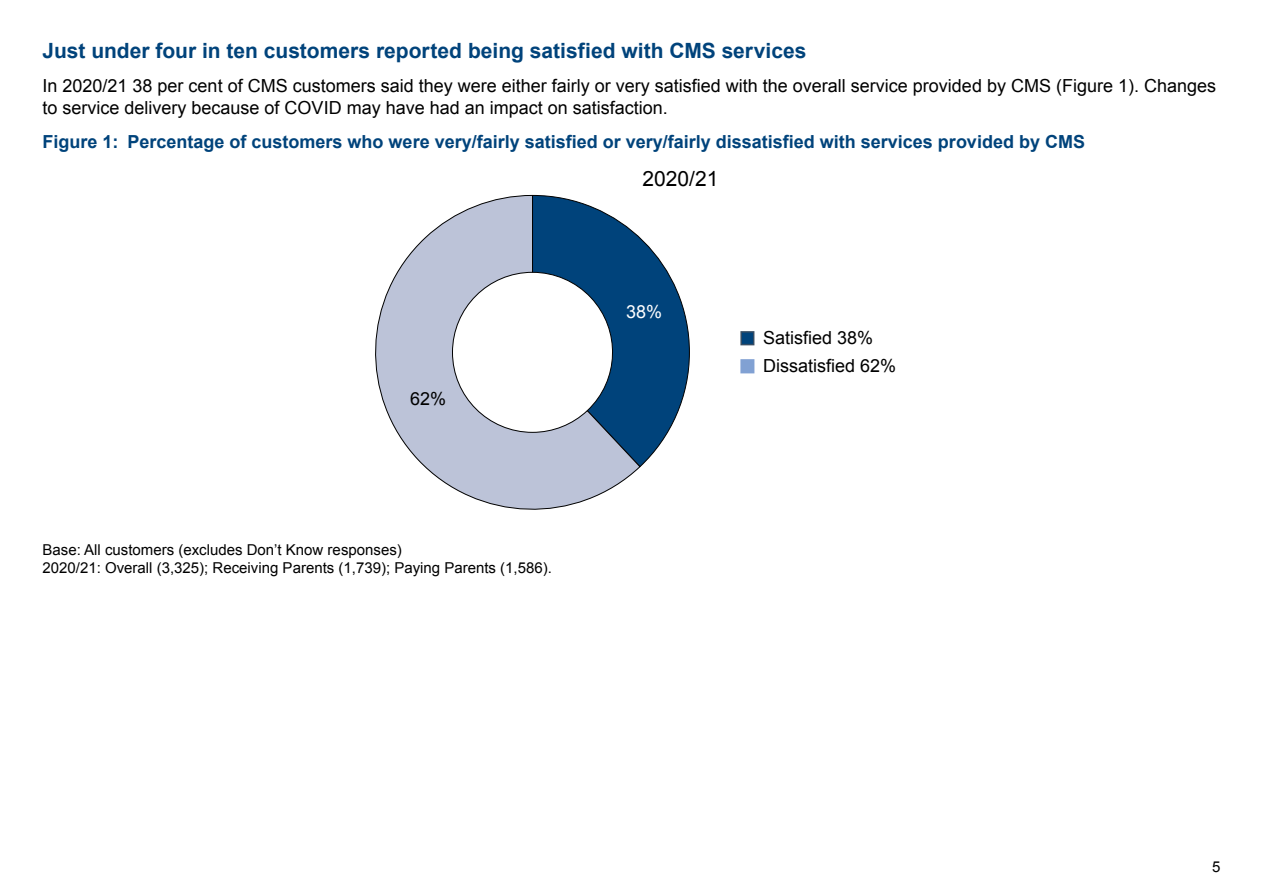
<style>
.page{position:relative;width:1263px;height:893px;background:#fff}
.page>*{position:absolute;margin:0;border:0;box-sizing:border-box;transform-origin:0 0}
.Heading_2{font:700 21px "Arial";color:#00437b}
.t1{font:21px "Arial";color:#000}
.Body_Text{font:18px/21.6px "Arial";color:#000}
.Table_Figure_Heading{font:700 18px "Arial";color:#00437b}
.t2{font:18px "Arial";color:#fff}
.Source{font:15px/18px "Arial";color:#000}
</style>
<div class="page">
<svg style="left:640px;top:237px;width:50px;height:230px"></svg>
<svg style="left:375px;top:195px;width:265px;height:315px"></svg>
<div style="left:741px;top:332px;width:13px;height:13px;background:#00437b"></div>
<div style="left:740px;top:331px;width:14px;height:14px;border:2px solid #374d63"></div>
<div style="left:741px;top:360px;width:13px;height:13px;background:#81a1d3"></div>
<div style="left:740px;top:359px;width:14px;height:14px;border:2px solid #81a1d3"></div>
<h3 class="Heading_2" style="left:43px;top:37px;width:765px">Just under four in ten customers reported being satisfied with CMS services</h3>
<p class="Body_Text" style="left:43px;top:75px;width:1175px">In 2020/21 38 per cent of CMS customers said they were either fairly or very satisfied with the overall service provided by CMS (Figure 1). Changes to service delivery because of COVID may have had an impact on satisfaction.</p>
<p class="Table_Figure_Heading" style="left:43px;top:130px;width:1044px">Figure 1: Percentage of customers who were very/fairly satisfied or very/fairly dissatisfied with services provided by CMS</p>
<p class="t1" style="left:642px;top:165px;width:77px">2020/21</p>
<p class="Body_Text" style="left:410px;top:388px;width:38px">62%</p>
<p class="Source" style="left:43px;top:541px;width:511px">Base: All customers (excludes Don’t Know responses)<br>2020/21: Overall (3,325); Receiving Parents (1,739); Paying Parents (1,586).</p>
<p class="t2" style="left:626px;top:300px;width:38px">38%</p>
<p class="Body_Text" style="left:763px;top:328px;width:112px">Satisfied 38%</p>
<p class="Body_Text" style="left:763px;top:355px;width:135px">Dissatisfied 62%</p>
<p class="Source" style="left:1212px;top:857px;width:10px">5</p>
</div>
